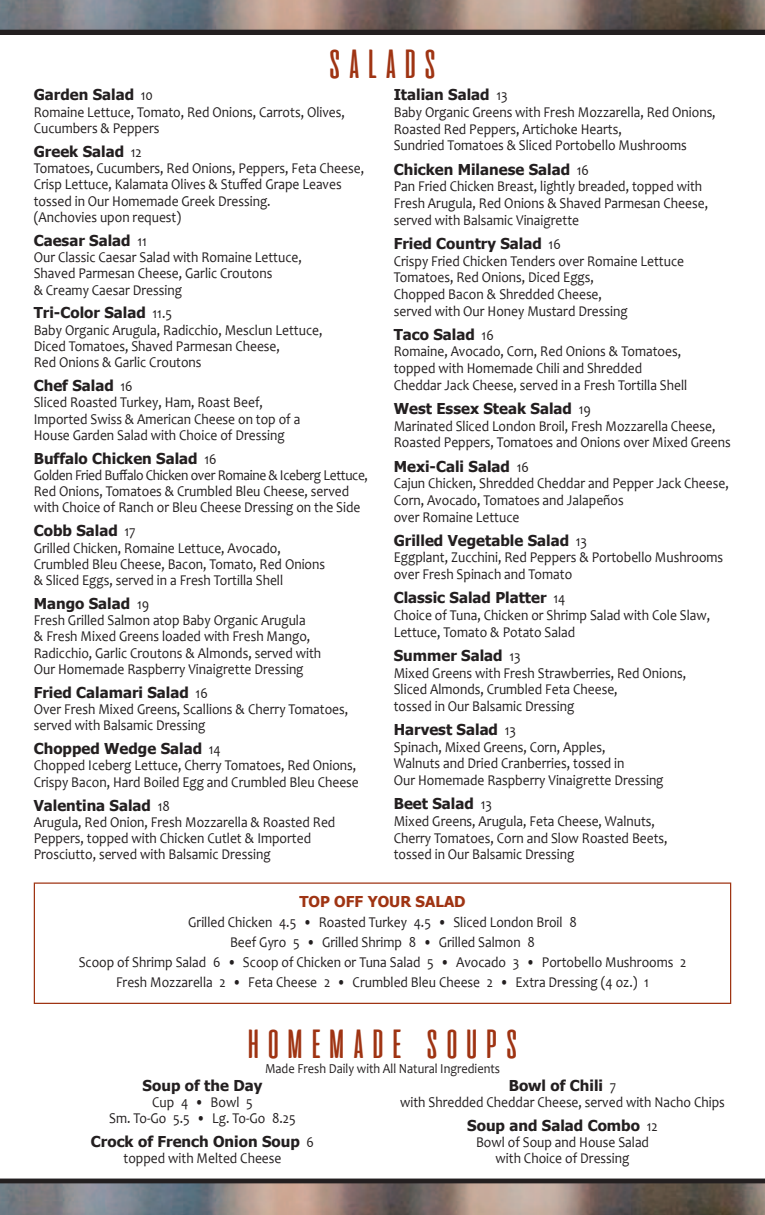
<style>
.page{position:relative;width:765px;height:1215px;background:#fff}
.page>*{position:absolute;margin:0;border:0;box-sizing:border-box;transform-origin:0 0}
.t1{font:40.5px "aliensandcows";color:#9f3413;scale:1.11 1}
.t2{font:15px/16.2px "Candara";color:#231f20;scale:.9 1}
.t3{font:700 15px "Tahoma";color:#231f20}
.t4{font:700 15px "Tahoma";color:#9f3413}
.t5{font:13.75px "Candara";color:#231f20;scale:.9 1}
.s1{font-family:"Candara";font-weight:400}
</style>
<div class="page">
<img style="left:0;top:0;width:765px;height:30px">
<img style="left:0;top:1183px;width:765px;height:32px">
<div style="left:0;top:30px;width:765px;height:5px;background:#231f20"></div>
<hr style="left:0;top:1179px;width:765px;height:4px;background:#231f20">
<div style="left:34px;top:882px;width:697px;height:122px;border:1px solid #9f3413"></div>
<h1 class="t1" style="left:325px;top:40px;width:105px">SALADS</h1>
<p class="t3" style="left:34px;top:85px;width:121px">Garden Salad <span class="s1">10</span></p>
<p class="t2" style="left:34px;top:103px;width:347px">Romaine Lettuce, Tomato, Red Onions, Carrots, Olives,<br>Cucumbers &amp; Peppers</p>
<p class="t3" style="left:34px;top:142px;width:110px">Greek Salad <span class="s1">12</span></p>
<p class="t2" style="left:34px;top:160px;width:369px">Tomatoes, Cucumbers, Red Onions, Peppers, Feta Cheese, Crisp Lettuce, Kalamata Olives &amp; Stuffed Grape Leaves tossed in Our Homemade Greek Dressing.<br>(Anchovies upon request)</p>
<p class="t3" style="left:34px;top:231px;width:115px">Caesar Salad <span class="s1">11</span></p>
<p class="t2" style="left:34px;top:249px;width:299px">Our Classic Caesar Salad with Romaine Lettuce,<br>Shaved Parmesan Cheese, Garlic Croutons<br>&amp; Creamy Caesar Dressing</p>
<p class="t3" style="left:34px;top:303px;width:140px">Tri-Color Salad <span class="s1">11.5</span></p>
<p class="t2" style="left:34px;top:321px;width:322px">Baby Organic Arugula, Radicchio, Mesclun Lettuce,<br>Diced Tomatoes, Shaved Parmesan Cheese,<br>Red Onions &amp; Garlic Croutons</p>
<p class="t3" style="left:34px;top:376px;width:101px">Chef Salad <span class="s1">16</span></p>
<p class="t2" style="left:34px;top:394px;width:298px">Sliced Roasted Turkey, Ham, Roast Beef,<br>Imported Swiss &amp; American Cheese on top of a<br>House Garden Salad with Choice of Dressing</p>
<p class="t3" style="left:34px;top:449px;width:184px">Buffalo Chicken Salad <span class="s1">16</span></p>
<p class="t2" style="left:34px;top:467px;width:373px">Golden Fried Buffalo Chicken over Romaine &amp; Iceberg Lettuce,<br>Red Onions, Tomatoes &amp; Crumbled Bleu Cheese, served with Choice of Ranch or Bleu Cheese Dressing on the Side</p>
<p class="t3" style="left:34px;top:521px;width:103px">Cobb Salad <span class="s1">17</span></p>
<p class="t2" style="left:34px;top:539px;width:325px">Grilled Chicken, Romaine Lettuce, Avocado,<br>Crumbled Bleu Cheese, Bacon, Tomato, Red Onions &amp; Sliced Eggs, served in a Fresh Tortilla Shell</p>
<p class="t3" style="left:34px;top:594px;width:117px">Mango Salad <span class="s1">19</span></p>
<p class="t2" style="left:34px;top:612px;width:321px">Fresh Grilled Salmon atop Baby Organic Arugula<br>&amp; Fresh Mixed Greens loaded with Fresh Mango, Radicchio, Garlic Croutons &amp; Almonds, served with Our Homemade Raspberry Vinaigrette Dressing</p>
<p class="t3" style="left:34px;top:683px;width:176px">Fried Calamari Salad <span class="s1">16</span></p>
<p class="t2" style="left:34px;top:701px;width:351px">Over Fresh Mixed Greens, Scallions &amp; Cherry Tomatoes, served with Balsamic Dressing</p>
<p class="t3" style="left:34px;top:739px;width:189px">Chopped Wedge Salad <span class="s1">14</span></p>
<p class="t2" style="left:34px;top:757px;width:363px">Chopped Iceberg Lettuce, Cherry Tomatoes, Red Onions,<br>Crispy Bacon, Hard Boiled Egg and Crumbled Bleu Cheese</p>
<p class="t3" style="left:34px;top:796px;width:138px">Valentina Salad <span class="s1">18</span></p>
<p class="t2" style="left:34px;top:814px;width:337px">Arugula, Red Onion, Fresh Mozzarella &amp; Roasted Red<br>Peppers, topped with Chicken Cutlet &amp; Imported<br>Prosciutto, served with Balsamic Dressing</p>
<p class="t3" style="left:394px;top:85px;width:115px">Italian Salad <span class="s1">13</span></p>
<p class="t2" style="left:394px;top:104px;width:359px;line-height:16.6px">Baby Organic Greens with Fresh Mozzarella, Red Onions,<br>Roasted Red Peppers, Artichoke Hearts,<br>Sundried Tomatoes &amp; Sliced Portobello Mushrooms</p>
<p class="t3" style="left:394px;top:160px;width:197px">Chicken Milanese Salad <span class="s1">16</span></p>
<p class="t2" style="left:394px;top:178px;width:351px;line-height:16.6px">Pan Fried Chicken Breast, lightly breaded, topped with<br>Fresh Arugula, Red Onions &amp; Shaved Parmesan Cheese, served with Balsamic Vinaigrette</p>
<p class="t3" style="left:394px;top:234px;width:169px">Fried Country Salad <span class="s1">16</span></p>
<p class="t2" style="left:394px;top:252px;width:324px;line-height:16.6px">Crispy Fried Chicken Tenders over Romaine Lettuce Tomatoes, Red Onions, Diced Eggs,<br>Chopped Bacon &amp; Shredded Cheese,<br>served with Our Honey Mustard Dressing</p>
<p class="t3" style="left:394px;top:325px;width:102px">Taco Salad <span class="s1">16</span></p>
<p class="t2" style="left:394px;top:343px;width:328px;line-height:16.6px">Romaine, Avocado, Corn, Red Onions &amp; Tomatoes, topped with Homemade Chili and Shredded<br>Cheddar Jack Cheese, served in a Fresh Tortilla Shell</p>
<p class="t3" style="left:394px;top:399px;width:199px">West Essex Steak Salad <span class="s1">19</span></p>
<p class="t2" style="left:394px;top:417px;width:376px;line-height:16.6px">Marinated Sliced London Broil, Fresh Mozzarella Cheese,<br>Roasted Peppers, Tomatoes and Onions over Mixed Greens</p>
<p class="t3" style="left:394px;top:457px;width:137px">Mexi-Cali Salad <span class="s1">16</span></p>
<p class="t2" style="left:394px;top:475px;width:374px;line-height:16.6px">Cajun Chicken, Shredded Cheddar and Pepper Jack Cheese,<br>Corn, Avocado, Tomatoes and Jalapeños<br>over Romaine Lettuce</p>
<p class="t3" style="left:394px;top:531px;width:195px">Grilled Vegetable Salad <span class="s1">13</span></p>
<p class="t2" style="left:394px;top:549px;width:368px;line-height:16.6px">Eggplant, Zucchini, Red Peppers &amp; Portobello Mushrooms over Fresh Spinach and Tomato</p>
<p class="t3" style="left:394px;top:588px;width:173px">Classic Salad Platter <span class="s1">14</span></p>
<p class="t2" style="left:394px;top:607px;width:353px;line-height:16.6px">Choice of Tuna, Chicken or Shrimp Salad with Cole Slaw,<br>Lettuce, Tomato &amp; Potato Salad</p>
<p class="t3" style="left:394px;top:646px;width:128px">Summer Salad <span class="s1">13</span></p>
<p class="t2" style="left:394px;top:664px;width:326px;line-height:16.6px">Mixed Greens with Fresh Strawberries, Red Onions,<br>Sliced Almonds, Crumbled Feta Cheese,<br>tossed in Our Balsamic Dressing</p>
<p class="t3" style="left:394px;top:720px;width:124px">Harvest Salad <span class="s1">13</span></p>
<p class="t2" style="left:394px;top:738px;width:301px;line-height:16.6px">Spinach, Mixed Greens, Corn, Apples,<br>Walnuts and Dried Cranberries, tossed in<br>Our Homemade Raspberry Vinaigrette Dressing</p>
<p class="t3" style="left:394px;top:794px;width:100px">Beet Salad <span class="s1">13</span></p>
<p class="t2" style="left:394px;top:813px;width:306px;line-height:16.6px">Mixed Greens, Arugula, Feta Cheese, Walnuts,<br>Cherry Tomatoes, Corn and Slow Roasted Beets, tossed in Our Balsamic Dressing</p>
<p class="t4" style="left:299px;top:892px;width:168px">TOP OFF YOUR SALAD</p>
<p class="t2" style="left:79px;top:912px;width:677px;line-height:20px;text-align:center">Grilled Chicken 4.5 • Roasted Turkey 4.5 • Sliced London Broil 8<br>Beef Gyro 5 • Grilled Shrimp 8 • Grilled Salmon 8<br>Scoop of Shrimp Salad 6 • Scoop of Chicken or Tuna Salad 5 • Avocado 3 • Portobello Mushrooms 2<br>Fresh Mozzarella 2 • Feta Cheese 2 • Crumbled Bleu Cheese 2 • Extra Dressing (4 oz.) 1</p>
<h1 class="t1" style="left:243px;top:1020px;width:252px">HOMEMADE SOUPS</h1>
<p class="t5" style="left:265px;top:1060px;width:263px">Made Fresh Daily with All Natural Ingredients</p>
<p class="t3" style="left:143px;top:1076px;width:121px">Soup of the Day</p>
<p class="t2" style="left:109px;top:1094px;width:209px;text-align:center">Cup 4 • Bowl 5<br>Sm. To‐Go 5.5 • Lg. To‐Go 8.25</p>
<p class="t3" style="left:91px;top:1132px;width:225px">Crock of French Onion Soup <span class="s1">6</span></p>
<p class="t2" style="left:124px;top:1150px;width:177px">topped with Melted Cheese</p>
<p class="t3" style="left:509px;top:1076px;width:109px">Bowl of Chili <span class="s1">7</span></p>
<p class="t2" style="left:400px;top:1094px;width:362px">with Shredded Cheddar Cheese, served with Nacho Chips</p>
<p class="t3" style="left:467px;top:1116px;width:192px">Soup and Salad Combo <span class="s1">12</span></p>
<p class="t2" style="left:476px;top:1134px;width:194px;text-align:center">Bowl of Soup and House Salad with Choice of Dressing</p>
</div>
